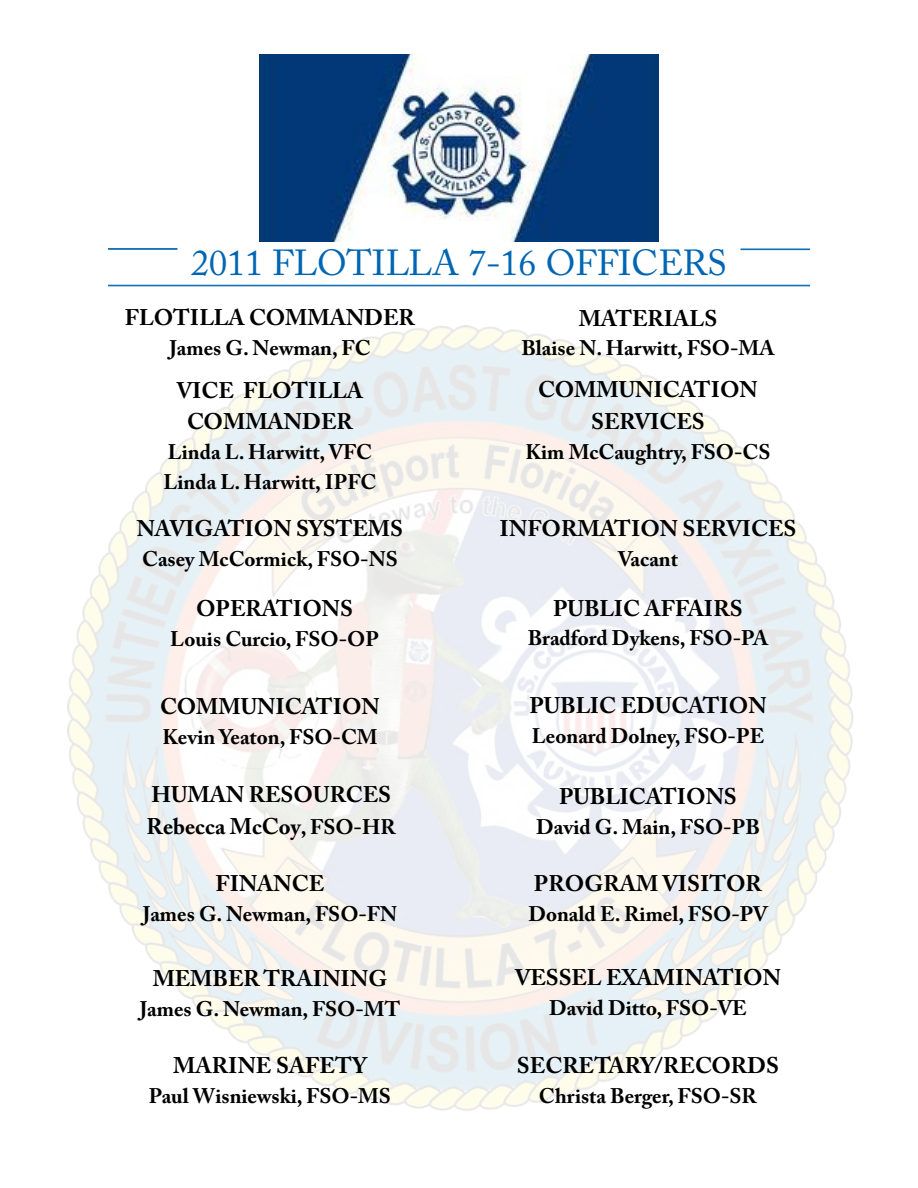
<style>
.page{position:relative;width:918px;height:1188px;background:#fff}
.page>*{position:absolute;margin:0;border:0;box-sizing:border-box;transform-origin:0 0}
.t1{font:36px "Adobe Caslon Pro";color:#0066b3}
.t2{font:700 22.5px/31.5px "Adobe Caslon Pro";color:#000;text-align:center}
.t3{font:700 21px/29.7px "Adobe Caslon Pro";color:#000}
.s1{font-size:21px}
</style>
<div class="page">
<hr style="left:741px;top:249px;width:69px;height:1px;background:#0066b3">
<hr style="left:108px;top:248px;width:69px;height:1px;background:#0066b3">
<hr style="left:108px;top:249px;width:69px;height:1px;background:#0066b3">
<hr style="left:108px;top:285px;width:702px;height:1px;background:#0066b3">
<hr style="left:108px;top:286px;width:702px;height:1px;background:#0066b3">
<img style="left:260px;top:54px;width:398px;height:187px">
<h1 class="t1" style="left:191px;top:242px;width:537px">2011 FLOTILLA 7-16 OFFICERS</h1>
<p class="t2" style="left:125px;top:302px;width:292px">FLOTILLA COMMANDER</p>
<p class="t3" style="left:169px;top:333px;width:203px">James G. Newman, FC</p>
<p class="t2" style="left:177px;top:374px;width:188px">VICE FLOTILLA<br>COMMANDER</p>
<p class="t3" style="left:164px;top:437px;width:214px">Linda L. Harwitt, VFC<br>Linda L. Harwitt, IPFC</p>
<p class="t2" style="left:137px;top:512px;width:268px">NAVIGATION SYSTEMS</p>
<p class="t3" style="left:142px;top:544px;width:257px">Casey McCormick, FSO-NS</p>
<p class="t2" style="left:579px;top:302px;width:140px">MATERIALS</p>
<p class="t3" style="left:521px;top:333px;width:255px">Blaise N. Harwitt, FSO-MA</p>
<p class="t2" style="left:538px;top:374px;width:221px">COMMUNICATION<br>SERVICES</p>
<p class="t3" style="left:526px;top:436px;width:246px">Kim McCaughtry, FSO-CS</p>
<p class="t2" style="left:500px;top:512px;width:298px">INFORMATION SERVICES</p>
<p class="t3" style="left:618px;top:544px;width:61px">Vacant</p>
<p class="t2" style="left:553px;top:592px;width:191px">PUBLIC AFFAIRS</p>
<p class="t3" style="left:528px;top:623px;width:242px">Bradford Dykens, FSO-PA</p>
<p class="t2" style="left:196px;top:592px;width:158px">OPERATIONS</p>
<p class="t3" style="left:170px;top:623px;width:210px">Louis Curcio, FSO-OP</p>
<p class="t2" style="left:160px;top:691px;width:221px">COMMUNICATION</p>
<p class="t3" style="left:162px;top:722px;width:217px">Kevin Yeaton, FSO-CM</p>
<p class="t2" style="left:147px;top:779px;width:251px;text-align:left">HUMAN RESOURCES<br>Rebecca McCoy<span class="s1">, FSO-HR</span></p>
<p class="t2" style="left:216px;top:867px;width:110px">FINANCE</p>
<p class="t3" style="left:143px;top:898px;width:256px">James G. Newman, FSO-FN</p>
<p class="t2" style="left:153px;top:963px;width:236px">MEMBER TRAINING</p>
<p class="t3" style="left:140px;top:994px;width:262px">James G. Newman, FSO-MT</p>
<p class="t2" style="left:173px;top:1049px;width:195px">MARINE SAFETY</p>
<p class="t3" style="left:149px;top:1081px;width:244px">Paul Wisniewski, FSO-MS</p>
<p class="t2" style="left:529px;top:689px;width:239px">PUBLIC EDUCATION</p>
<p class="t3" style="left:532px;top:721px;width:234px">Leonard Dolney, FSO-PE</p>
<p class="t2" style="left:559px;top:780px;width:179px">PUBLICATIONS</p>
<p class="t3" style="left:536px;top:812px;width:225px">David G. Main, FSO-PB</p>
<p class="t2" style="left:534px;top:867px;width:230px">PROGRAM VISITOR</p>
<p class="t3" style="left:528px;top:898px;width:241px">Donald E. Rimel, FSO-PV</p>
<p class="t2" style="left:515px;top:962px;width:267px">VESSEL EXAMINATION</p>
<p class="t3" style="left:549px;top:993px;width:199px">David Ditto, FSO-VE</p>
<p class="t2" style="left:517px;top:1050px;width:264px">SECRETARY/RECORDS</p>
<p class="t3" style="left:539px;top:1081px;width:220px">Christa Berger, FSO-SR</p>
</div>
